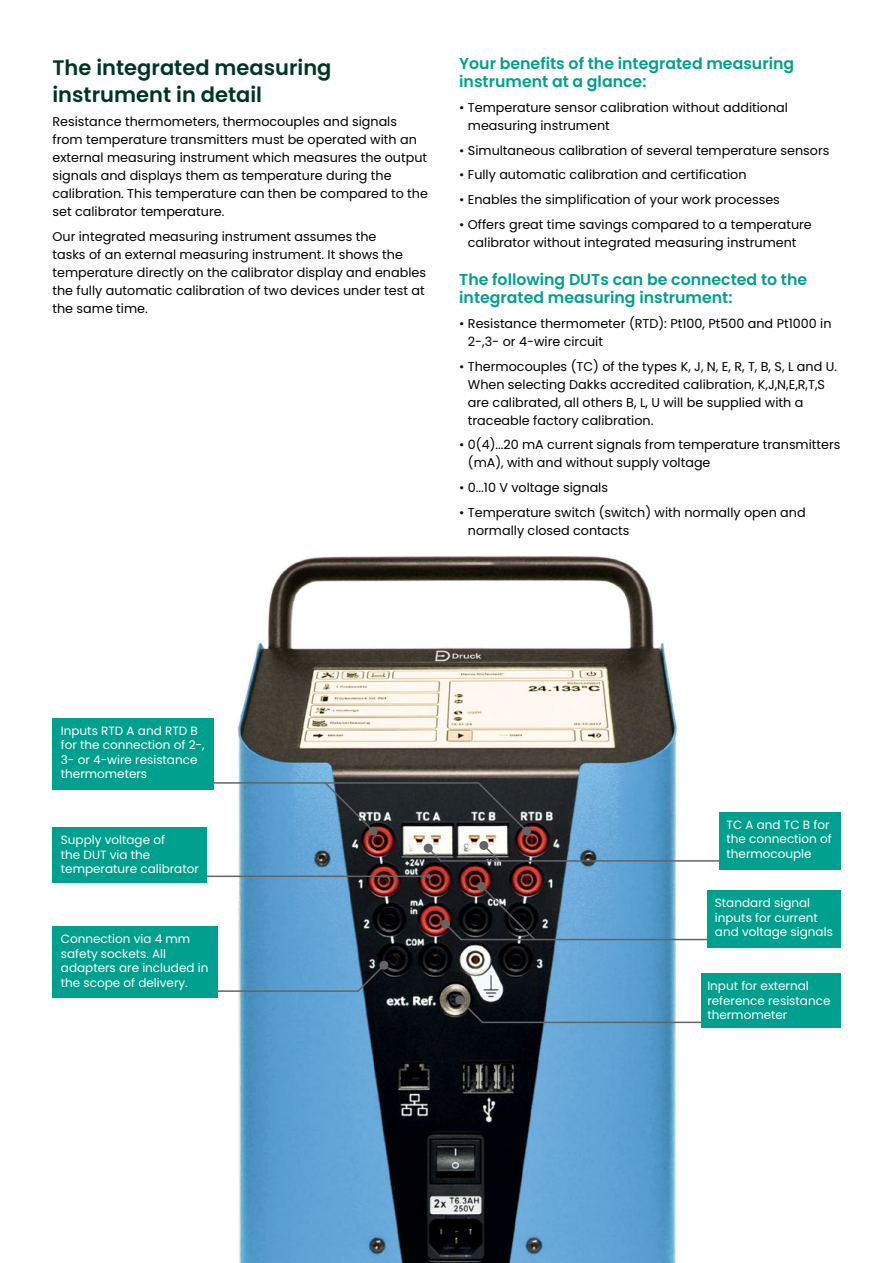
<style>
.page{position:relative;width:893px;height:1263px;background:#fff}
.page>*{position:absolute;margin:0;border:0;box-sizing:border-box;transform-origin:0 0}
.t1{font:600 21px/27px "Poppins";color:#003525}
.t2{font:600 15.75px/18px "Poppins";color:#00a08e}
.t3{font:12.75px/18px "Poppins";color:#000}
.t4{font:12px/14.4px "Poppins";color:#fff}
</style>
<div class="page">
<img style="left:219px;top:556px;width:482px;height:707px">
<hr style="left:64px;top:875px;width:364px;height:2px;background:#636466">
<svg style="left:426px;top:874px;width:5px;height:4px"></svg>
<div style="left:52px;top:827px;width:155px;height:56px;background:#00a08e"></div>
<hr style="left:64px;top:782px;width:414px;height:2px;background:#636466">
<svg style="left:324px;top:781px;width:54px;height:55px;background:#40515f"></svg>
<hr style="left:441px;top:860px;width:388px;height:2px;background:#636466">
<svg style="left:477px;top:781px;width:55px;height:82px;background:#595556"></svg>
<svg style="left:423px;top:843px;width:20px;height:20px"></svg>
<hr style="left:461px;top:939px;width:368px;height:1px;background:#636466">
<svg style="left:477px;top:881px;width:60px;height:60px;background:#292023"></svg>
<svg style="left:441px;top:919px;width:22px;height:23px"></svg>
<hr style="left:483px;top:1021px;width:346px;height:2px;background:#636466">
<svg style="left:455px;top:995px;width:30px;height:29px"></svg>
<hr style="left:64px;top:990px;width:294px;height:2px;background:#636466">
<svg style="left:356px;top:960px;width:33px;height:33px"></svg>
<div style="left:52px;top:718px;width:162px;height:71px;background:#00a08e"></div>
<div style="left:52px;top:926px;width:166px;height:71px;background:#00a08e"></div>
<div style="left:719px;top:812px;width:121px;height:57px;background:#00a08e"></div>
<div style="left:707px;top:890px;width:133px;height:58px;background:#00a08e"></div>
<div style="left:701px;top:973px;width:139px;height:55px;background:#00a08e"></div>
<h1 class="t1" style="left:52px;top:54px;width:281px">The integrated measuring instrument in detail</h1>
<p class="t3" style="left:52px;top:113px;width:377px">Resistance thermometers, thermocouples and signals from temperature transmitters must be operated with an external measuring instrument which measures the output signals and displays them as temperature during the calibration. This temperature can then be compared to the set calibrator temperature.</p>
<p class="t3" style="left:52px;top:228px;width:375px">Our integrated measuring instrument assumes the<br>tasks of an external measuring instrument. It shows the temperature directly on the calibrator display and enables the fully automatic calibration of two devices under test at the same time.</p>
<p class="t2" style="left:459px;top:55px;width:336px">Your benefits of the integrated measuring instrument at a glance:</p>
<p class="t3" style="left:468px;top:98px;width:322px;text-indent:-9px">• Temperature sensor calibration without additional measuring instrument</p>
<p class="t3" style="left:459px;top:141px;width:372px">• Simultaneous calibration of several temperature sensors</p>
<p class="t3" style="left:459px;top:166px;width:289px">• Fully automatic calibration and certification</p>
<p class="t3" style="left:459px;top:191px;width:322px">• Enables the simplification of your work processes</p>
<p class="t3" style="left:459px;top:215px;width:354px;text-align:center">• Offers great time savings compared to a temperature calibrator without integrated measuring instrument</p>
<p class="t2" style="left:459px;top:271px;width:349px">The following DUTs can be connected to the integrated measuring instrument:</p>
<p class="t3" style="left:468px;top:314px;width:365px;text-indent:-9px">• Resistance thermometer (RTD): Pt100, Pt500 and Pt1000 in<br>2-,3- or 4-wire circuit</p>
<p class="t3" style="left:468px;top:357px;width:371px;text-indent:-9px">• Thermocouples (TC) of the types K, J, N, E, R, T, B, S, L and U.<br>When selecting Dakks accredited calibration, K,J,N,E,R,T,S are calibrated, all others B, L, U will be supplied with a traceable factory calibration.</p>
<p class="t3" style="left:468px;top:436px;width:374px;text-indent:-9px">• 0(4)...20 mA current signals from temperature transmitters (mA), with and without supply voltage</p>
<p class="t3" style="left:459px;top:479px;width:150px">• 0...10 V voltage signals</p>
<p class="t3" style="left:468px;top:503px;width:339px;text-indent:-9px">• Temperature switch (switch) with normally open and normally closed contacts</p>
<p class="t4" style="left:61px;top:723px;width:145px">Inputs RTD A and RTD B for the connection of 2-,<br>3- or 4-wire resistance thermometers</p>
<p class="t4" style="left:61px;top:833px;width:140px">Supply voltage of<br>the DUT via the temperature calibrator</p>
<p class="t4" style="left:61px;top:932px;width:149px">Connection via 4 mm safety sockets. All adapters are included in the scope of delivery.</p>
<p class="t4" style="left:726px;top:817px;width:107px">TC A and TC B for the connection of thermocouple</p>
<p class="t4" style="left:715px;top:896px;width:120px">Standard signal inputs for current and voltage signals</p>
<p class="t4" style="left:707px;top:979px;width:125px">Input for external reference resistance thermometer</p>
</div>
